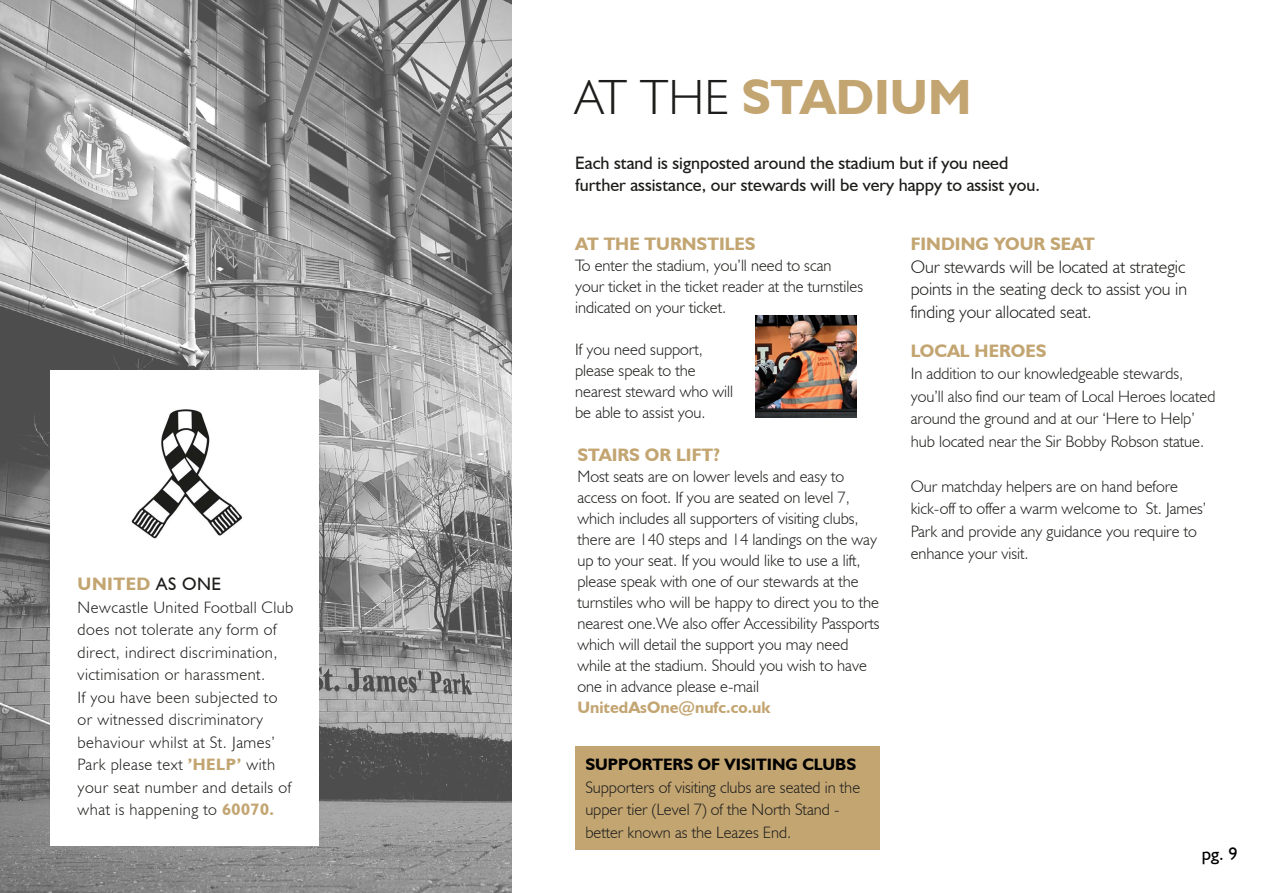
<style>
.page{position:relative;width:1263px;height:893px;background:#fff}
.page>*{position:absolute;margin:0;border:0;box-sizing:border-box;transform-origin:0 0}
.t1{font:700 49.5px "Humanist 521 BT";color:#c3a572}
.t2{font:18px/22.5px "Humanist 521 BT";color:#1d1d1b}
.t3{font:300 18px/22.5px "Humanist 521 BT";color:#1d1d1b;text-align:justify}
.t4{font:700 18px "Humanist 521 BT";color:#c3a572}
.t5{font:18px "Humanist 521 BT";color:#000}
.t6{font:300 16.5px/21px "Humanist 521 BT";color:#1d1d1b}
.t7{font:300 16.5px/22.5px "Humanist 521 BT";letter-spacing:.03em;color:#1d1d1b}
.t8{font:700 16.5px "Humanist 521 BT";color:#000}
.t9{font:700 16.5px "Humanist 521 BT";color:#c3a572}
.s1{font-weight:400;color:#1d1d1b}
.s2{font-weight:700;color:#c3a572}
.s3{font-weight:300;color:#1d1d1b}
</style>
<div class="page">
<div style="left:575px;top:746px;width:305px;height:103px;background:#c3a572"></div>
<img style="left:0;top:0;width:511px;height:893px">
<div style="left:50px;top:371px;width:269px;height:475px;background:#fff"></div>
<img style="left:131px;top:409px;width:111px;height:130px">
<img style="left:756px;top:316px;width:101px;height:102px">
<p class="t4" style="left:78px;top:573px;width:145px">UNITED <span class="s1">AS ONE</span></p>
<p class="t7" style="left:78px;top:596px;width:217px">Newcastle United Football Club does not tolerate any form of direct, indirect discrimination, victimisation or harassment.<br>If you have been subjected to or witnessed discriminatory behaviour whilst at St. James’<br>Park please text <span class="s2">’HELP’</span> with your seat number and details of what is happening to <span class="s2">60070.</span></p>
<h1 class="t1" style="left:575px;top:66px;width:398px"><span class="s3">AT THE</span> STADIUM</h1>
<p class="t2" style="left:575px;top:151px;width:466px">Each stand is signposted around the stadium but if you need further assistance, our stewards will be very happy to assist you.</p>
<p class="t4" style="left:575px;top:233px;width:182px">AT THE TURNSTILES</p>
<p class="t6" style="left:575px;top:255px;width:289px">To enter the stadium, you’ll need to scan your ticket in the ticket reader at the turnstiles indicated on your ticket.</p>
<p class="t6" style="left:575px;top:339px;width:159px">If you need support, please speak to the nearest steward who will be able to assist you.</p>
<p class="t4" style="left:577px;top:444px;width:144px">STAIRS OR LIFT?</p>
<p class="t6" style="left:577px;top:465px;width:304px">Most seats are on lower levels and easy to access on foot. If you are seated on level 7, which includes all supporters of visiting clubs, there are 140 steps and 14 landings on the way up to your seat. If you would like to use a lift, please speak with one of our stewards at the turnstiles who will be happy to direct you to the nearest one.We also offer Accessibility Passports which will detail the support you may need while at the stadium. Should you wish to have one in advance please e-mail</p>
<p class="t9" style="left:577px;top:697px;width:195px">UnitedAsOne@nufc.co.uk</p>
<p class="t8" style="left:585px;top:754px;width:272px">SUPPORTERS OF VISITING CLUBS</p>
<p class="t6" style="left:585px;top:776px;width:276px;line-height:22.5px">Supporters of visiting clubs are seated in the upper tier (Level 7) of the North Stand - better known as the Leazes End.</p>
<p class="t4" style="left:911px;top:233px;width:186px">FINDING YOUR SEAT</p>
<p class="t3" style="left:911px;top:255px;width:278px">Our stewards will be located at strategic points in the seating deck to assist you in finding your allocated seat.</p>
<p class="t4" style="left:911px;top:339px;width:137px">LOCAL HEROES</p>
<p class="t6" style="left:911px;top:362px;width:306px;line-height:22.5px">In addition to our knowledgeable stewards, you’ll also find our team of Local Heroes located around the ground and at our ‘Here to Help’ hub located near the Sir Bobby Robson statue.</p>
<p class="t6" style="left:911px;top:474px;width:297px;line-height:22.5px">Our matchday helpers are on hand before kick-off to offer a warm welcome to St. James’ Park and provide any guidance you require to enhance your visit.</p>
<p class="t5" style="left:1202px;top:843px;width:37px">pg. 9</p>
</div>
